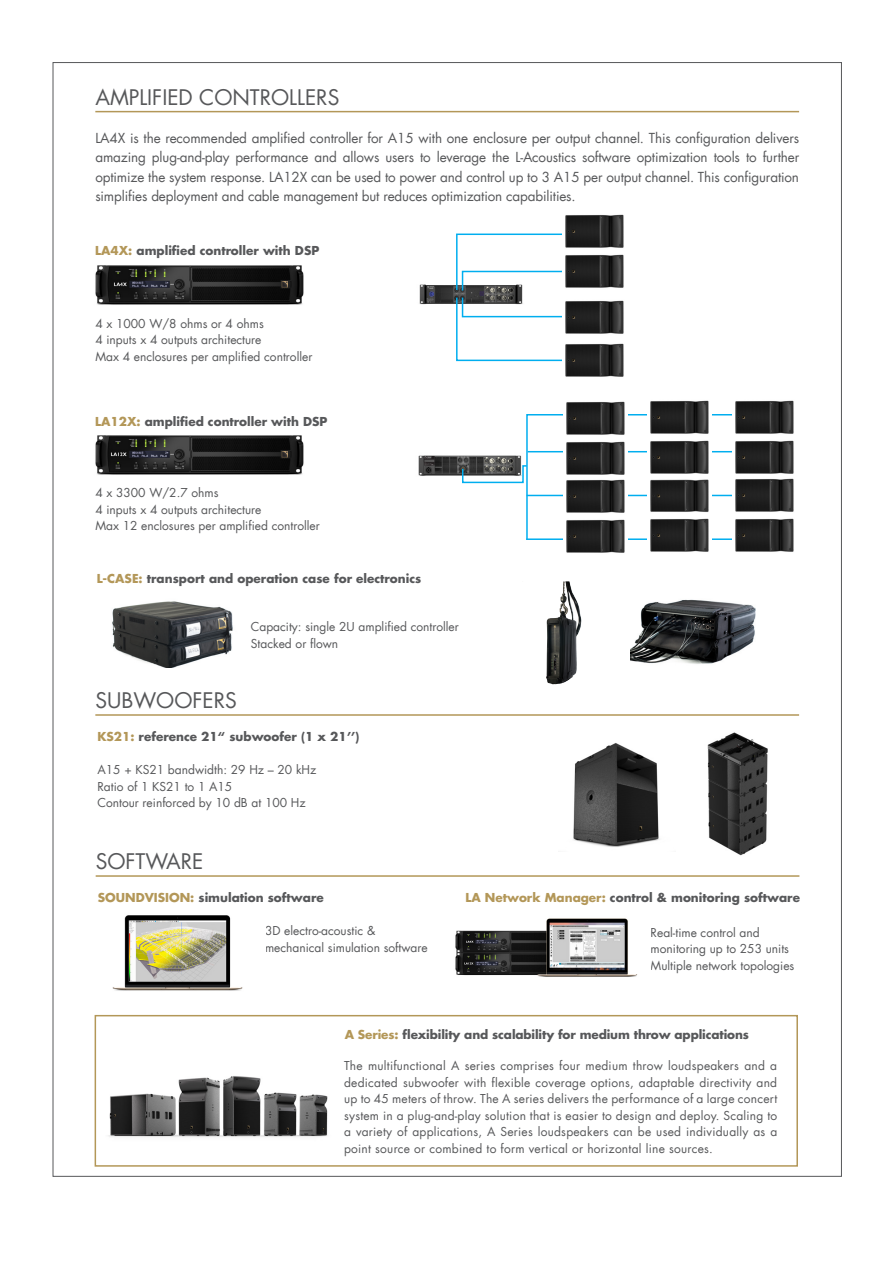
<style>
.page{position:relative;width:893px;height:1263px;background:#fff}
.page>*{position:absolute;margin:0;border:0;box-sizing:border-box;transform-origin:0 0}
._00-SS_TITRE{font:21px "Futura LT";color:#57585a}
._00-TEXTE{font:13.5px/19.5px "Futura LT";letter-spacing:-.01em;color:#57585a;text-align:justify}
._00-PRODUIT_DESCRIPT{font:12px/16.5px "Futura LT";color:#57585a}
._00-PRODUIT_TITRE{font:700 12px "Futura Std";color:#57585a}
.s1{color:#b39758}
</style>
<div class="page">
<div style="left:95px;top:1015px;width:703px;height:152px;border:2px solid #b39758"></div>
<hr style="left:95px;top:111px;width:704px;height:1px;background:#b39758">
<img style="left:108px;top:1076px;width:220px;height:61px">
<img style="left:95px;top:265px;width:209px;height:40px">
<img style="left:418px;top:455px;width:43px;height:21px">
<svg style="left:461px;top:414px;width:271px;height:126px"></svg>
<hr style="left:527px;top:495px;width:241px;height:1px;background:#00aeef">
<img style="left:95px;top:435px;width:209px;height:40px">
<img style="left:419px;top:284px;width:36px;height:21px">
<svg style="left:455px;top:233px;width:107px;height:129px"></svg>
<img style="left:565px;top:214px;width:59px;height:34px">
<img style="left:573px;top:743px;width:87px;height:104px">
<img style="left:565px;top:254px;width:59px;height:34px">
<img style="left:565px;top:300px;width:59px;height:77px">
<img style="left:648px;top:400px;width:64px;height:36px">
<img style="left:648px;top:436px;width:64px;height:38px">
<img style="left:648px;top:474px;width:64px;height:40px">
<img style="left:648px;top:514px;width:64px;height:38px">
<img style="left:563px;top:401px;width:64px;height:36px">
<img style="left:563px;top:437px;width:64px;height:38px">
<img style="left:563px;top:475px;width:64px;height:40px">
<img style="left:563px;top:515px;width:64px;height:38px">
<img style="left:707px;top:732px;width:61px;height:124px">
<img style="left:735px;top:400px;width:59px;height:34px">
<img style="left:735px;top:440px;width:59px;height:34px">
<img style="left:732px;top:478px;width:62px;height:34px">
<img style="left:735px;top:518px;width:59px;height:34px">
<hr style="left:96px;top:875px;width:703px;height:2px;background:#b39758">
<hr style="left:95px;top:714px;width:704px;height:2px;background:#b39758">
<img style="left:630px;top:599px;width:126px;height:65px">
<img style="left:546px;top:581px;width:36px;height:103px">
<img style="left:112px;top:601px;width:121px;height:66px">
<img style="left:112px;top:915px;width:131px;height:76px">
<img style="left:455px;top:918px;width:183px;height:59px">
<p class="_00-SS_TITRE" style="left:95px;top:83px;width:246px">AMPLIFIED CONTROLLERS</p>
<p class="_00-TEXTE" style="left:95px;top:128px;width:705px">LA4X is the recommended amplified controller for A15 with one enclosure per output channel. This configuration delivers amazing plug-and-play performance and allows users to leverage the L-Acoustics software optimization tools to further optimize the system response. LA12X can be used to power and control up to 3 A15 per output channel. This configuration simplifies deployment and cable management but reduces optimization capabilities.</p>
<p class="_00-PRODUIT_TITRE" style="left:95px;top:243px;width:226px"><span class="s1">LA4X:</span> amplified controller with DSP</p>
<p class="_00-PRODUIT_DESCRIPT" style="left:95px;top:315px;width:170px">4 x 1000 W/8 ohms or 4 ohms</p>
<p class="_00-PRODUIT_DESCRIPT" style="left:95px;top:332px;width:168px">4 inputs x 4 outputs architecture</p>
<p class="_00-PRODUIT_DESCRIPT" style="left:95px;top:348px;width:219px">Max 4 enclosures per amplified controller</p>
<p class="_00-PRODUIT_TITRE" style="left:95px;top:413px;width:234px"><span class="s1">LA12X:</span> amplified controller with DSP</p>
<p class="_00-PRODUIT_DESCRIPT" style="left:95px;top:485px;width:125px">4 x 3300 W/2.7 ohms</p>
<p class="_00-PRODUIT_DESCRIPT" style="left:95px;top:501px;width:168px">4 inputs x 4 outputs architecture</p>
<p class="_00-PRODUIT_DESCRIPT" style="left:95px;top:518px;width:226px">Max 12 enclosures per amplified controller</p>
<p class="_00-PRODUIT_TITRE" style="left:97px;top:571px;width:326px"><span class="s1">L-CASE:</span> transport and operation case for electronics</p>
<p class="_00-PRODUIT_DESCRIPT" style="left:251px;top:618px;width:210px">Capacity: single 2U amplified controller</p>
<p class="_00-PRODUIT_DESCRIPT" style="left:251px;top:635px;width:89px">Stacked or flown</p>
<p class="_00-SS_TITRE" style="left:95px;top:687px;width:143px">SUBWOOFERS</p>
<p class="_00-PRODUIT_TITRE" style="left:97px;top:729px;width:263px"><span class="s1">KS21:</span> reference 21“ subwoofer (1 x 21’’)</p>
<p class="_00-PRODUIT_DESCRIPT" style="left:97px;top:762px;width:220px">A15 + KS21 bandwidth: 29 Hz – 20 kHz</p>
<p class="_00-PRODUIT_DESCRIPT" style="left:97px;top:778px;width:136px">Ratio of 1 KS21 to 1 A15</p>
<p class="_00-PRODUIT_DESCRIPT" style="left:97px;top:795px;width:210px">Contour reinforced by 10 dB at 100 Hz</p>
<p class="_00-SS_TITRE" style="left:96px;top:848px;width:109px">SOFTWARE</p>
<p class="_00-PRODUIT_TITRE" style="left:98px;top:890px;width:227px"><span class="s1">SOUNDVISION:</span> simulation software</p>
<p class="_00-PRODUIT_DESCRIPT" style="left:265px;top:923px;width:164px">3D electro-acoustic &amp; mechanical simulation software</p>
<p class="_00-PRODUIT_TITRE" style="left:465px;top:890px;width:336px"><span class="s1">LA Network Manager:</span> control &amp; monitoring software</p>
<p class="_00-PRODUIT_DESCRIPT" style="left:651px;top:924px;width:140px">Real-time control and monitoring up to 253 units</p>
<p class="_00-PRODUIT_DESCRIPT" style="left:651px;top:957px;width:145px">Multiple network topologies</p>
<p class="_00-PRODUIT_TITRE" style="left:345px;top:1026px;width:406px"><span class="s1">A Series:</span> flexibility and scalability for medium throw applications</p>
<p class="_00-PRODUIT_DESCRIPT" style="left:344px;top:1058px;width:435px;text-align:justify">The multifunctional A series comprises four medium throw loudspeakers and a dedicated subwoofer with flexible coverage options, adaptable directivity and up to 45 meters of throw. The A series delivers the performance of a large concert system in a plug-and-play solution that is easier to design and deploy. Scaling to a variety of applications, A Series loudspeakers can be used individually as a point source or combined to form vertical or horizontal line sources.</p>
</div>
